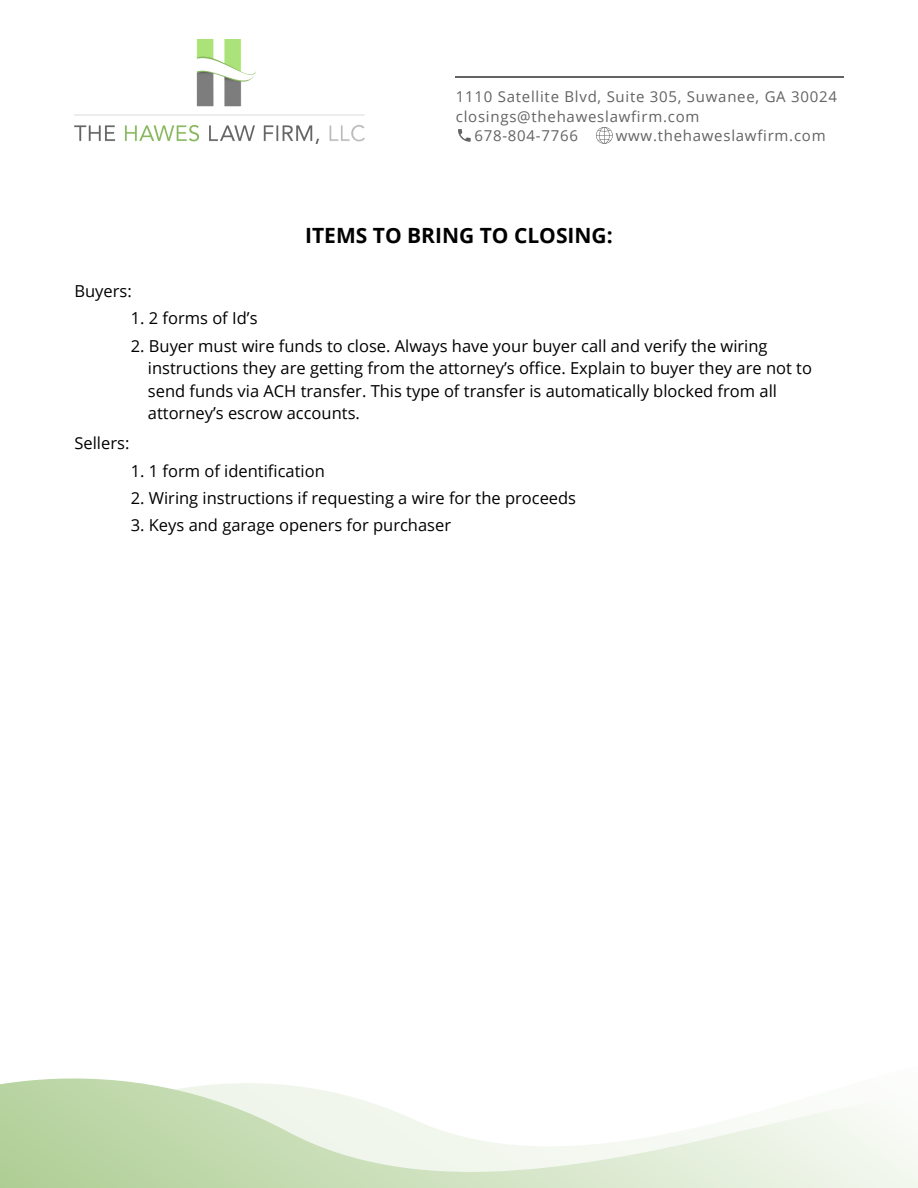
<style>
.page{position:relative;width:918px;height:1188px;background:#fff}
.page>*{position:absolute;margin:0;border:0;box-sizing:border-box;transform-origin:0 0}
.t1{font:700 21px "Open Sans";color:#000}
.t2{font:16.5px/22.5px "Open Sans";color:#000}
.t3{font:15px "Open Sans";letter-spacing:.05em;color:#636363}
</style>
<div class="page">
<svg style="left:0;top:1078px;width:918px;height:110px"></svg>
<img style="left:75px;top:40px;width:290px;height:103px">
<hr style="left:456px;top:76px;width:388px;height:2px;background:#636363">
<svg style="left:458px;top:129px;width:13px;height:13px"></svg>
<svg style="left:596px;top:127px;width:17px;height:17px"></svg>
<p class="t3" style="left:456px;top:86px;width:383px">1110 Satellite Blvd, Suite 305, Suwanee, GA 30024</p>
<p class="t3" style="left:456px;top:106px;width:245px">closings@thehaweslawfirm.com</p>
<p class="t3" style="left:474px;top:125px;width:105px">678-804-7766</p>
<p class="t3" style="left:616px;top:125px;width:211px">www.thehaweslawfirm.com</p>
<p class="t2" style="left:75px;top:280px;width:59px">Buyers:</p>
<p class="t1" style="left:305px;top:220px;width:309px">ITEMS TO BRING TO CLOSING:</p>
<p class="t2" style="left:131px;top:307px;width:128px">1. 2 forms of Id’s</p>
<p class="t2" style="left:148px;top:334px;width:666px;text-indent:-17px">2. Buyer must wire funds to close. Always have your buyer call and verify the wiring instructions they are getting from the attorney’s office. Explain to buyer they are not to send funds via ACH transfer. This type of transfer is automatically blocked from all attorney’s escrow accounts.</p>
<p class="t2" style="left:75px;top:432px;width:56px">Sellers:</p>
<p class="t2" style="left:131px;top:459px;width:196px">1. 1 form of identification</p>
<p class="t2" style="left:131px;top:486px;width:447px">2. Wiring instructions if requesting a wire for the proceeds</p>
<p class="t2" style="left:131px;top:513px;width:322px">3. Keys and garage openers for purchaser</p>
</div>
